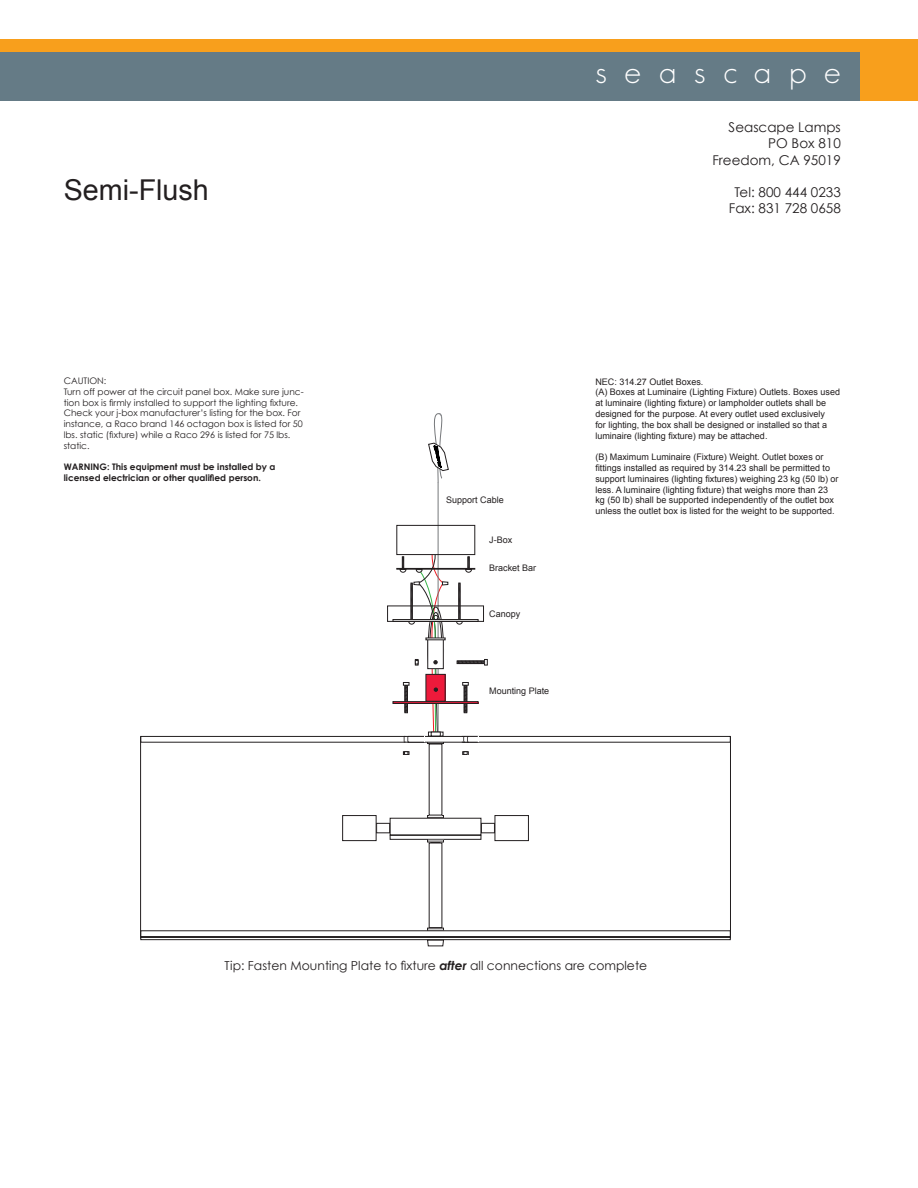
<style>
.page{position:relative;width:918px;height:1188px;background:#fff}
.page>*{position:absolute;margin:0;border:0;box-sizing:border-box;transform-origin:0 0}
.t1{font:300 33.75px "Geosans";letter-spacing:.53em;color:#fff}
.t2{font:28.65px "Arial";color:#231f20}
.t3{font:13.5px "Century Gothic";color:#231f20}
.t4{font:12.3px "Century Gothic";color:#231f20}
.t5{font:9px/10.8px "Arial";color:#231f20}
.t6{font:9px/10.8px "Century Gothic";color:#231f20}
.t7{font:700 9px/10.8px "Century Gothic";color:#231f20}
.s1{font-weight:700;font-style:italic}
</style>
<div class="page">
<div style="left:0;top:46px;width:918px;height:54px;background:#657b86"></div>
<div style="left:860px;top:46px;width:58px;height:54px;background:#f89f1c"></div>
<div style="left:0;top:39px;width:918px;height:13px;background:#f89f1c"></div>
<svg style="left:403px;top:752px;width:6px;height:3px"></svg>
<svg style="left:463px;top:682px;width:5px;height:31px"></svg>
<svg style="left:463px;top:752px;width:5px;height:3px"></svg>
<hr style="left:438px;top:482px;width:1px;height:250px;background:#76787b">
<svg style="left:465px;top:557px;width:7px;height:16px"></svg>
<svg style="left:456px;top:583px;width:7px;height:42px"></svg>
<div style="left:427px;top:815px;width:17px;height:3px;border:1px solid #231f20"></div>
<div style="left:427px;top:741px;width:17px;height:3px;border:1px solid #231f20"></div>
<div style="left:390px;top:835px;width:91px;height:5px;border:1px solid #231f20"></div>
<div style="left:495px;top:815px;width:34px;height:26px;border:1px solid #231f20"></div>
<div style="left:481px;top:823px;width:14px;height:10px;border:1px solid #231f20"></div>
<div style="left:342px;top:815px;width:34px;height:26px;border:1px solid #231f20"></div>
<div style="left:376px;top:823px;width:14px;height:10px;border:1px solid #231f20"></div>
<svg style="left:427px;top:840px;width:17px;height:2px"></svg>
<div style="left:431px;top:842px;width:9px;height:20px;border:1px solid #231f20"></div>
<div style="left:429px;top:843px;width:13px;height:85px;background:#fff"></div>
<div style="left:141px;top:937px;width:589px;height:3px;border:1px solid #231f20"></div>
<svg style="left:427px;top:940px;width:17px;height:6px"></svg>
<div style="left:141px;top:736px;width:589px;height:6px;border:1px solid #231f20"></div>
<div style="left:141px;top:931px;width:589px;height:6px;border:1px solid #231f20"></div>
<svg style="left:427px;top:928px;width:17px;height:2px"></svg>
<div style="left:393px;top:701px;width:85px;height:3px;border:1px solid #231f20"></div>
<hr style="left:140px;top:736px;width:1px;height:203px;background:#231f20">
<hr style="left:730px;top:736px;width:1px;height:203px;background:#231f20">
<svg style="left:457px;top:659px;width:31px;height:6px"></svg>
<div style="left:393px;top:619px;width:85px;height:3px;border:1px solid #231f20"></div>
<div style="left:387px;top:606px;width:97px;height:16px;border:1px solid #231f20"></div>
<div style="left:397px;top:568px;width:78px;height:1px;border:1px solid #231f20"></div>
<div style="left:397px;top:525px;width:78px;height:30px;border:1px solid #231f20"></div>
<svg style="left:428px;top:413px;width:21px;height:70px"></svg>
<div style="left:463px;top:737px;width:16px;height:5px;background:#fff"></div>
<svg style="left:462px;top:736px;width:16px;height:7px"></svg>
<svg style="left:400px;top:554px;width:48px;height:189px"></svg>
<p class="t2" style="left:64px;top:171px;width:147px">Semi-Flush</p>
<p class="t6" style="left:64px;top:375px;width:44px">CAUTION:</p>
<p class="t6" style="left:64px;top:386px;width:241px">Turn off power at the circuit panel box. Make sure junc&shy;tion box is firmly installed to support the lighting fixture.</p>
<p class="t6" style="left:64px;top:408px;width:241px">Check your j-box manufacturer’s listing for the box. For instance, a Raco brand 146 octagon box is listed for 50 lbs. static (fixture) while a Raco 296 is listed for 75 lbs. static.</p>
<p class="t7" style="left:64px;top:462px;width:213px">WARNING: This equipment must be installed by a licensed electrician or other qualified person.</p>
<p class="t1" style="left:595px;top:53px;width:247px">seascape</p>
<p class="t3" style="left:729px;top:119px;width:114px">Seascape Lamps</p>
<p class="t3" style="left:768px;top:135px;width:74px">PO Box 810</p>
<p class="t3" style="left:712px;top:151px;width:130px">Freedom, CA 95019</p>
<p class="t3" style="left:735px;top:184px;width:108px">Tel: 800 444 0233</p>
<p class="t3" style="left:729px;top:200px;width:113px">Fax: 831 728 0658</p>
<p class="t5" style="left:446px;top:494px;width:59px">Support Cable</p>
<p class="t5" style="left:489px;top:535px;width:25px">J-Box</p>
<p class="t5" style="left:489px;top:563px;width:49px">Bracket Bar</p>
<p class="t5" style="left:489px;top:609px;width:33px">Canopy</p>
<p class="t5" style="left:489px;top:685px;width:62px">Mounting Plate</p>
<p class="t5" style="left:595px;top:376px;width:110px">NEC: 314.27 Outlet Boxes.</p>
<p class="t5" style="left:595px;top:387px;width:246px">(A) Boxes at Luminaire (Lighting Fixture) Outlets. Boxes used at luminaire (lighting fixture) or lampholder outlets shall be designed for the purpose. At every outlet used exclusively<br>for lighting, the box shall be designed or installed so that a luminaire (lighting fixture) may be attached.</p>
<p class="t5" style="left:595px;top:452px;width:245px">(B) Maximum Luminaire (Fixture) Weight. Outlet boxes or fittings installed as required by 314.23 shall be permitted to support luminaires (lighting fixtures) weighing 23 kg (50 lb) or less. A luminaire (lighting fixture) that weighs more than 23 kg (50 lb) shall be supported independently of the outlet box unless the outlet box is listed for the weight to be supported.</p>
<p class="t4" style="left:225px;top:958px;width:424px">Tip: Fasten Mounting Plate to fixture <span class="s1">after</span> all connections are complete</p>
</div>
